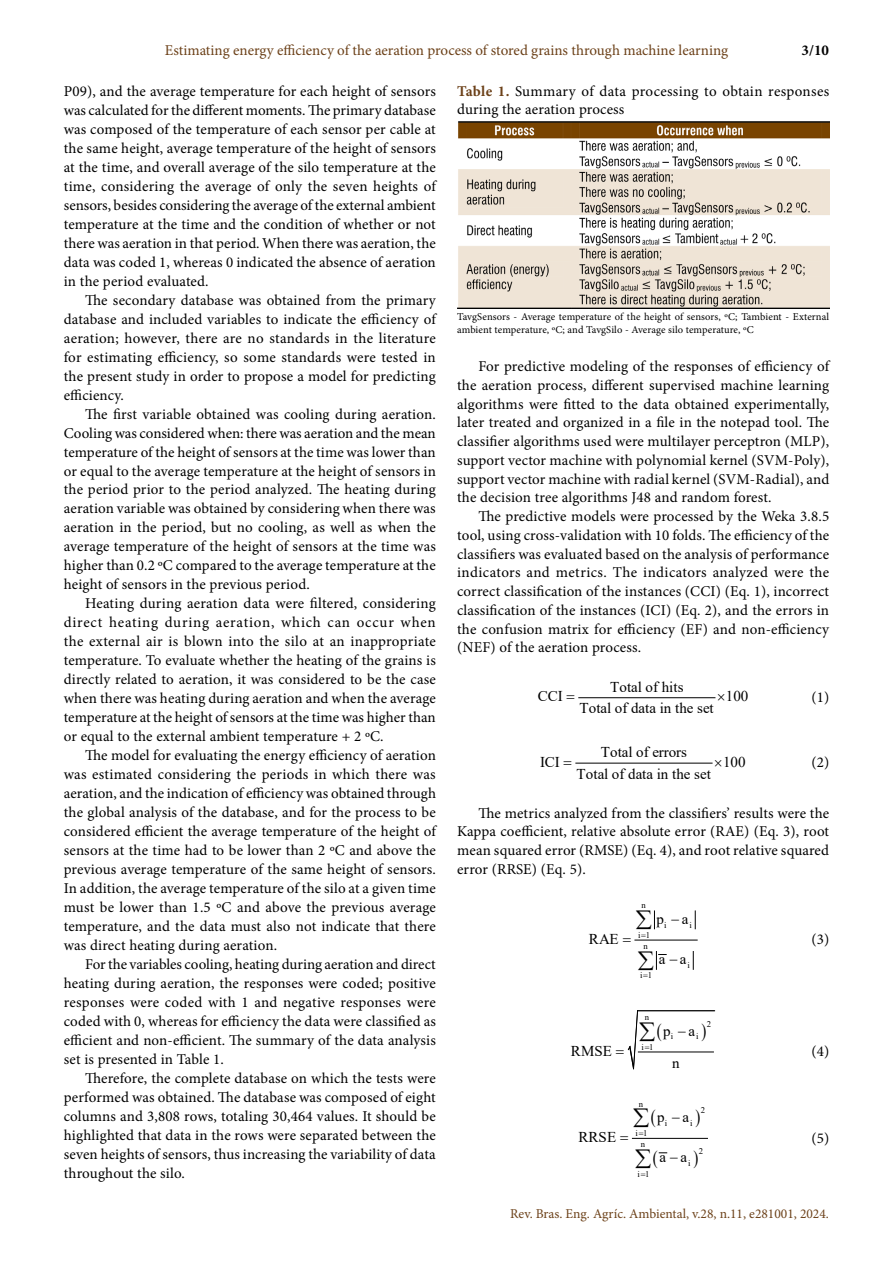
<style>
.page{position:relative;width:893px;height:1263px;background:#fff}
.page>*{position:absolute;margin:0;border:0;box-sizing:border-box;transform-origin:0 0}
.t1{font:15px/18.9px "Minion Pro";letter-spacing:.005em;color:#000;text-align:justify}
.t2{font:15px "Times New Roman";color:#000}
.t3{font:15px "Minion Pro";color:#6c4119}
.t4{font:700 15px "Minion Pro";color:#000}
.t5{font:13.5px "Minion Pro";color:#6c4119}
.t6{font:10.5px/12.6px "Minion Pro";letter-spacing:.005em;color:#000}
.t7{font:8.7px/11.1px "Times New Roman";color:#000;text-align:center}
.s1{font-weight:700;color:#6c4119}
</style>
<div class="page">
<img style="left:457px;top:121px;width:372px;height:187px">
<hr style="left:579px;top:697px;width:136px;height:1px;background:#000">
<hr style="left:576px;top:763px;width:136px;height:1px;background:#000">
<svg style="left:695px;top:911px;width:1px;height:18px"></svg>
<svg style="left:693px;top:951px;width:1px;height:18px"></svg>
<hr style="left:635px;top:940px;width:62px;height:1px;background:#000">
<hr style="left:632px;top:1138px;width:75px;height:1px;background:#000">
<svg style="left:634px;top:910px;width:45px;height:60px"></svg>
<svg style="left:627px;top:1010px;width:88px;height:59px"></svg>
<svg style="left:634px;top:1137px;width:46px;height:17px"></svg>
<p class="t3" style="left:165px;top:40px;width:565px">Estimating energy efficiency of the aeration process of stored grains through machine learning</p>
<p class="t4" style="left:802px;top:40px;width:29px">3/10</p>
<p class="t1" style="left:64px;top:82px;width:374px">P09), and the average temperature for each height of sensors was calculated for the different moments. The primary database was composed of the temperature of each sensor per cable at the same height, average temperature of the height of sensors at the time, and overall average of the silo temperature at the time, considering the average of only the seven heights of sensors, besides considering the average of the external ambient temperature at the time and the condition of whether or not there was aeration in that period. When there was aeration, the data was coded 1, whereas 0 indicated the absence of aeration in the period evaluated.</p>
<p class="t1" style="left:64px;top:291px;width:374px;text-indent:21px">The secondary database was obtained from the primary database and included variables to indicate the efficiency of aeration; however, there are no standards in the literature for estimating efficiency, so some standards were tested in the present study in order to propose a model for predicting efficiency.</p>
<p class="t1" style="left:64px;top:404px;width:374px;text-indent:21px">The first variable obtained was cooling during aeration.<br>Cooling was considered when: there was aeration and the mean temperature of the height of sensors at the time was lower than or equal to the average temperature at the height of sensors in the period prior to the period analyzed. The heating during aeration variable was obtained by considering when there was aeration in the period, but no cooling, as well as when the average temperature of the height of sensors at the time was higher than 0.2 ºC compared to the average temperature at the height of sensors in the previous period.</p>
<p class="t1" style="left:64px;top:594px;width:374px;text-indent:21px">Heating during aeration data were filtered, considering direct heating during aeration, which can occur when the external air is blown into the silo at an inappropriate temperature. To evaluate whether the heating of the grains is directly related to aeration, it was considered to be the case when there was heating during aeration and when the average temperature at the height of sensors at the time was higher than or equal to the external ambient temperature + 2 ºC.</p>
<p class="t1" style="left:64px;top:746px;width:374px;text-indent:21px">The model for evaluating the energy efficiency of aeration was estimated considering the periods in which there was aeration, and the indication of efficiency was obtained through the global analysis of the database, and for the process to be considered efficient the average temperature of the height of sensors at the time had to be lower than 2 ºC and above the previous average temperature of the same height of sensors.<br>In addition, the average temperature of the silo at a given time must be lower than 1.5 ºC and above the previous average temperature, and the data must also not indicate that there was direct heating during aeration.</p>
<p class="t1" style="left:64px;top:955px;width:374px;text-indent:21px">For the variables cooling, heating during aeration and direct heating during aeration, the responses were coded; positive responses were coded with 1 and negative responses were coded with 0, whereas for efficiency the data were classified as efficient and non-efficient. The summary of the data analysis set is presented in Table 1.</p>
<p class="t1" style="left:64px;top:1068px;width:374px;text-indent:21px">Therefore, the complete database on which the tests were performed was obtained. The database was composed of eight columns and 3,808 rows, totaling 30,464 values. It should be highlighted that data in the rows were separated between the seven heights of sensors, thus increasing the variability of data throughout the silo.</p>
<p class="t1" style="left:457px;top:82px;width:374px"><span class="s1">Table 1.</span> Summary of data processing to obtain responses during the aeration process</p>
<p class="t6" style="left:457px;top:310px;width:374px">TavgSensors - Average temperature of the height of sensors, ºC; Tambient - External ambient temperature, ºC; and TavgSilo - Average silo temperature, ºC</p>
<p class="t1" style="left:457px;top:357px;width:374px;text-indent:21px">For predictive modeling of the responses of efficiency of the aeration process, different supervised machine learning algorithms were fitted to the data obtained experimentally, later treated and organized in a file in the notepad tool. The classifier algorithms used were multilayer perceptron (MLP), support vector machine with polynomial kernel (SVM-Poly), support vector machine with radial kernel (SVM-Radial), and the decision tree algorithms J48 and random forest.</p>
<p class="t1" style="left:457px;top:507px;width:374px;text-indent:21px">The predictive models were processed by the Weka 3.8.5 tool, using cross-validation with 10 folds. The efficiency of the classifiers was evaluated based on the analysis of performance indicators and metrics. The indicators analyzed were the correct classification of the instances (CCI) (Eq. 1), incorrect classification of the instances (ICI) (Eq. 2), and the errors in the confusion matrix for efficiency (EF) and non-efficiency (NEF) of the aeration process.</p>
<p class="t2" style="left:610px;top:676px;width:75px">Total of hits</p>
<p class="t1" style="left:812px;top:687px;width:19px">(1)</p>
<p class="t2" style="left:538px;top:686px;width:27px">CCI</p>
<p class="t2" style="left:726px;top:686px;width:24px">100</p>
<p class="t2" style="left:579px;top:698px;width:136px">Total of data in the set</p>
<p class="t2" style="left:601px;top:742px;width:88px">Total of errors</p>
<p class="t2" style="left:540px;top:751px;width:21px">ICI</p>
<p class="t2" style="left:723px;top:751px;width:24px">100</p>
<p class="t2" style="left:577px;top:763px;width:136px">Total of data in the set</p>
<p class="t1" style="left:457px;top:803px;width:374px;text-indent:21px">The metrics analyzed from the classifiers’ results were the Kappa coefficient, relative absolute error (RAE) (Eq. 3), root mean squared error (RMSE) (Eq. 4), and root relative squared error (RRSE) (Eq. 5).</p>
<p class="t7" style="left:641px;top:900px;width:6px">n</p>
<p class="t7" style="left:664px;top:919px;width:4px">i</p>
<p class="t7" style="left:689px;top:919px;width:4px">i</p>
<p class="t7" style="left:638px;top:929px;width:14px">i 1 n</p>
<p class="t7" style="left:687px;top:959px;width:4px">i</p>
<p class="t7" style="left:640px;top:970px;width:14px">i 1</p>
<p class="t1" style="left:812px;top:753px;width:19px">(2)</p>
<p class="t2" style="left:656px;top:908px;width:34px">p a</p>
<p class="t2" style="left:589px;top:928px;width:31px">RAE</p>
<p class="t1" style="left:812px;top:930px;width:19px">(3)</p>
<p class="t2" style="left:659px;top:948px;width:29px">a a</p>
<p class="t2" style="left:571px;top:1040px;width:43px">RMSE</p>
<p class="t2" style="left:578px;top:1126px;width:39px">RRSE</p>
<p class="t7" style="left:645px;top:1011px;width:6px">n</p>
<p class="t7" style="left:641px;top:1041px;width:14px">i 1</p>
<p class="t2" style="left:663px;top:1020px;width:34px">p a</p>
<p class="t7" style="left:671px;top:1031px;width:4px">i</p>
<p class="t7" style="left:696px;top:1031px;width:4px">i</p>
<p class="t2" style="left:672px;top:1052px;width:9px">n</p>
<p class="t7" style="left:707px;top:1018px;width:6px">2</p>
<p class="t7" style="left:639px;top:1098px;width:6px">n</p>
<p class="t7" style="left:701px;top:1104px;width:6px">2</p>
<p class="t7" style="left:635px;top:1127px;width:14px">i 1 n</p>
<p class="t7" style="left:637px;top:1168px;width:14px">i 1</p>
<p class="t2" style="left:657px;top:1106px;width:34px">p a</p>
<p class="t7" style="left:665px;top:1117px;width:4px">i</p>
<p class="t7" style="left:690px;top:1117px;width:4px">i</p>
<p class="t2" style="left:659px;top:1147px;width:29px">a a</p>
<p class="t7" style="left:688px;top:1157px;width:4px">i</p>
<p class="t7" style="left:699px;top:1145px;width:6px">2</p>
<p class="t1" style="left:812px;top:1042px;width:19px">(4)</p>
<p class="t1" style="left:812px;top:1128px;width:19px">(5)</p>
<p class="t5" style="left:510px;top:1204px;width:320px">Rev. Bras. Eng. Agríc. Ambiental, v.28, n.11, e281001, 2024.</p>
</div>
